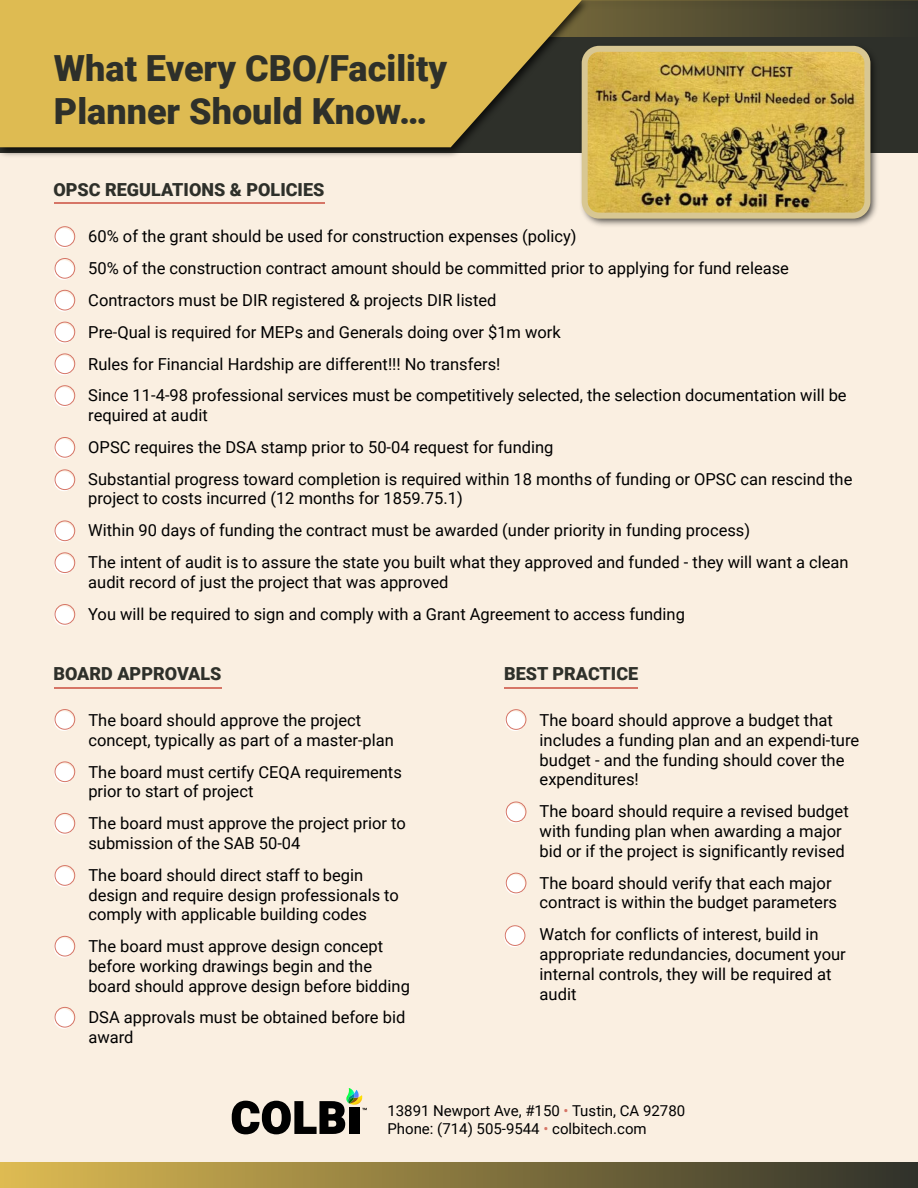
<style>
.page{position:relative;width:918px;height:1188px;background:#fff}
.page>*{position:absolute;margin:0;border:0;box-sizing:border-box;transform-origin:0 0}
.t1{font:900 36px/43.2px "Roboto";color:#2e302a}
.t2{font:900 18px "Roboto";color:#2e302a}
.t3{font:16.5px/19.8px "Roboto";color:#000}
.t4{font:15px/18px "Roboto";color:#000}
.s1{color:#d67566}
</style>
<div class="page">
<div style="left:0;top:129px;width:918px;height:1059px;background:#faefe1"></div>
<div style="left:54px;top:228px;width:20px;height:20px;background:#fff;border-radius:50%"></div>
<div style="left:55px;top:227px;width:20px;height:20px;border:1px solid #d67566;border-radius:50%"></div>
<svg style="left:54px;top:260px;width:20px;height:20px"></svg>
<div style="left:55px;top:258px;width:20px;height:20px;border:1px solid #d67566;border-radius:50%"></div>
<div style="left:54px;top:292px;width:20px;height:20px;background:#fff;border-radius:50%"></div>
<div style="left:55px;top:290px;width:20px;height:20px;border:1px solid #d67566;border-radius:50%"></div>
<div style="left:54px;top:324px;width:20px;height:19px;background:#fff;border-radius:50%"></div>
<div style="left:55px;top:322px;width:20px;height:20px;border:1px solid #d67566;border-radius:50%"></div>
<div style="left:54px;top:356px;width:20px;height:19px;background:#fff;border-radius:50%"></div>
<div style="left:55px;top:354px;width:20px;height:20px;border:1px solid #d67566;border-radius:50%"></div>
<div style="left:54px;top:387px;width:20px;height:20px;background:#fff;border-radius:50%"></div>
<div style="left:55px;top:386px;width:20px;height:20px;border:1px solid #d67566;border-radius:50%"></div>
<svg style="left:54px;top:439px;width:20px;height:20px"></svg>
<div style="left:55px;top:437px;width:20px;height:20px;border:1px solid #d67566;border-radius:50%"></div>
<div style="left:54px;top:472px;width:20px;height:19px;background:#fff;border-radius:50%"></div>
<div style="left:55px;top:470px;width:20px;height:20px;border:1px solid #d67566;border-radius:50%"></div>
<div style="left:54px;top:523px;width:20px;height:19px;background:#fff;border-radius:50%"></div>
<div style="left:55px;top:521px;width:20px;height:20px;border:1px solid #d67566;border-radius:50%"></div>
<div style="left:54px;top:555px;width:20px;height:19px;background:#fff;border-radius:50%"></div>
<div style="left:55px;top:553px;width:20px;height:20px;border:1px solid #d67566;border-radius:50%"></div>
<svg style="left:54px;top:606px;width:20px;height:20px"></svg>
<div style="left:55px;top:604px;width:20px;height:20px;border:1px solid #d67566;border-radius:50%"></div>
<svg style="left:54px;top:711px;width:20px;height:20px"></svg>
<div style="left:55px;top:709px;width:20px;height:20px;border:1px solid #d67566;border-radius:50%"></div>
<div style="left:54px;top:764px;width:20px;height:19px;background:#fff;border-radius:50%"></div>
<div style="left:55px;top:762px;width:20px;height:20px;border:1px solid #d67566;border-radius:50%"></div>
<div style="left:54px;top:815px;width:20px;height:20px;background:#fff;border-radius:50%"></div>
<div style="left:55px;top:813px;width:20px;height:20px;border:1px solid #d67566;border-radius:50%"></div>
<svg style="left:54px;top:867px;width:20px;height:20px"></svg>
<div style="left:55px;top:865px;width:20px;height:20px;border:1px solid #d67566;border-radius:50%"></div>
<div style="left:54px;top:938px;width:20px;height:20px;background:#fff;border-radius:50%"></div>
<div style="left:55px;top:936px;width:20px;height:20px;border:1px solid #d67566;border-radius:50%"></div>
<div style="left:54px;top:1009px;width:20px;height:20px;background:#fff;border-radius:50%"></div>
<div style="left:55px;top:1007px;width:20px;height:20px;border:1px solid #d67566;border-radius:50%"></div>
<hr style="left:54px;top:202px;width:271px;height:2px;background:#d67566">
<hr style="left:54px;top:687px;width:168px;height:2px;background:#d67566">
<div style="left:505px;top:711px;width:20px;height:20px;background:#fff;border-radius:50%"></div>
<div style="left:506px;top:709px;width:20px;height:21px;border:1px solid #d67566;border-radius:50%"></div>
<div style="left:505px;top:804px;width:20px;height:19px;background:#fff;border-radius:50%"></div>
<div style="left:506px;top:802px;width:20px;height:20px;border:1px solid #d67566;border-radius:50%"></div>
<div style="left:505px;top:875px;width:20px;height:20px;background:#fff;border-radius:50%"></div>
<div style="left:506px;top:873px;width:20px;height:20px;border:1px solid #d67566;border-radius:50%"></div>
<hr style="left:505px;top:687px;width:133px;height:2px;background:#d67566">
<img style="left:581px;top:161px;width:296px;height:65px">
<img style="left:585px;top:161px;width:282px;height:55px">
<div style="left:582px;top:46px;width:288px;height:173px;border:6px solid #d8c793;border-radius:14px"></div>
<div style="left:0;top:1162px;width:918px;height:26px;background:linear-gradient(to right,#debb52,#2f312a)"></div>
<svg style="left:232px;top:1088px;width:135px;height:46px"></svg>
<img style="left:0;top:147px;width:918px;height:14px">
<svg style="left:0;top:0;width:918px;height:147px;background:#b59b49"></svg>
<div style="left:504px;top:927px;width:20px;height:20px;background:#fff;border-radius:50%"></div>
<div style="left:505px;top:926px;width:20px;height:20px;border:1px solid #d67566;border-radius:50%"></div>
<h1 class="t1" style="left:54px;top:45px;width:395px">What Every CBO/Facility<br>Planner Should Know…</h1>
<p class="t2" style="left:53px;top:177px;width:272px">OPSC REGULATIONS &amp; POLICIES</p>
<p class="t3" style="left:88px;top:220px;width:760px;line-height:31.8px">60% of the grant should be used for construction expenses (policy)<br>50% of the construction contract amount should be committed prior to applying for fund release Contractors must be DIR registered &amp; projects DIR listed<br>Pre-Qual is required for MEPs and Generals doing over $1m work<br>Rules for Financial Hardship are different!!! No transfers!<br>Since 11-4-98 professional services must be competitively selected, the selection documentation will be</p>
<p class="t3" style="left:88px;top:399px;width:766px;line-height:31.8px">required at audit<br>OPSC requires the DSA stamp prior to 50-04 request for funding<br>Substantial progress toward completion is required within 18 months of funding or OPSC can rescind the</p>
<p class="t3" style="left:88px;top:482px;width:762px;line-height:31.8px">project to costs incurred (12 months for 1859.75.1)<br>Within 90 days of funding the contract must be awarded (under priority in funding process)<br>The intent of audit is to assure the state you built what they approved and funded - they will want a clean</p>
<p class="t3" style="left:88px;top:566px;width:598px;line-height:31.8px">audit record of just the project that was approved<br>You will be required to sign and comply with a Grant Agreement to access funding</p>
<p class="t2" style="left:53px;top:661px;width:170px">BOARD APPROVALS</p>
<p class="t3" style="left:88px;top:710px;width:307px">The board should approve the project concept, typically as part of a master-plan</p>
<p class="t3" style="left:88px;top:761px;width:315px">The board must certify CEQA requirements prior to start of project</p>
<p class="t3" style="left:88px;top:813px;width:319px">The board must approve the project prior to submission of the SAB 50-04</p>
<p class="t3" style="left:88px;top:864px;width:312px">The board should direct staff to begin design and require design professionals to comply with applicable building codes</p>
<p class="t3" style="left:88px;top:936px;width:323px">The board must approve design concept before working drawings begin and the board should approve design before bidding</p>
<p class="t3" style="left:88px;top:1007px;width:318px">DSA approvals must be obtained before bid award</p>
<p class="t2" style="left:504px;top:661px;width:136px">BEST PRACTICE</p>
<p class="t3" style="left:540px;top:710px;width:321px">The board should approve a budget that includes a funding plan and an expendi-ture budget - and the funding should cover the expenditures!</p>
<p class="t3" style="left:540px;top:801px;width:311px">The board should require a revised budget with funding plan when awarding a major bid or if the project is significantly revised</p>
<p class="t3" style="left:540px;top:872px;width:299px">The board should verify that each major contract is within the budget parameters</p>
<p class="t3" style="left:540px;top:924px;width:308px">Watch for conflicts of interest, build in appropriate redundancies, document your internal controls, they will be required at audit</p>
<p class="t4" style="left:387px;top:1101px;width:299px">13891 Newport Ave, #150 <span class="s1">•</span> Tustin, CA 92780<br>Phone: (714) 505-9544 <span class="s1">•</span> colbitech.com</p>
</div>
